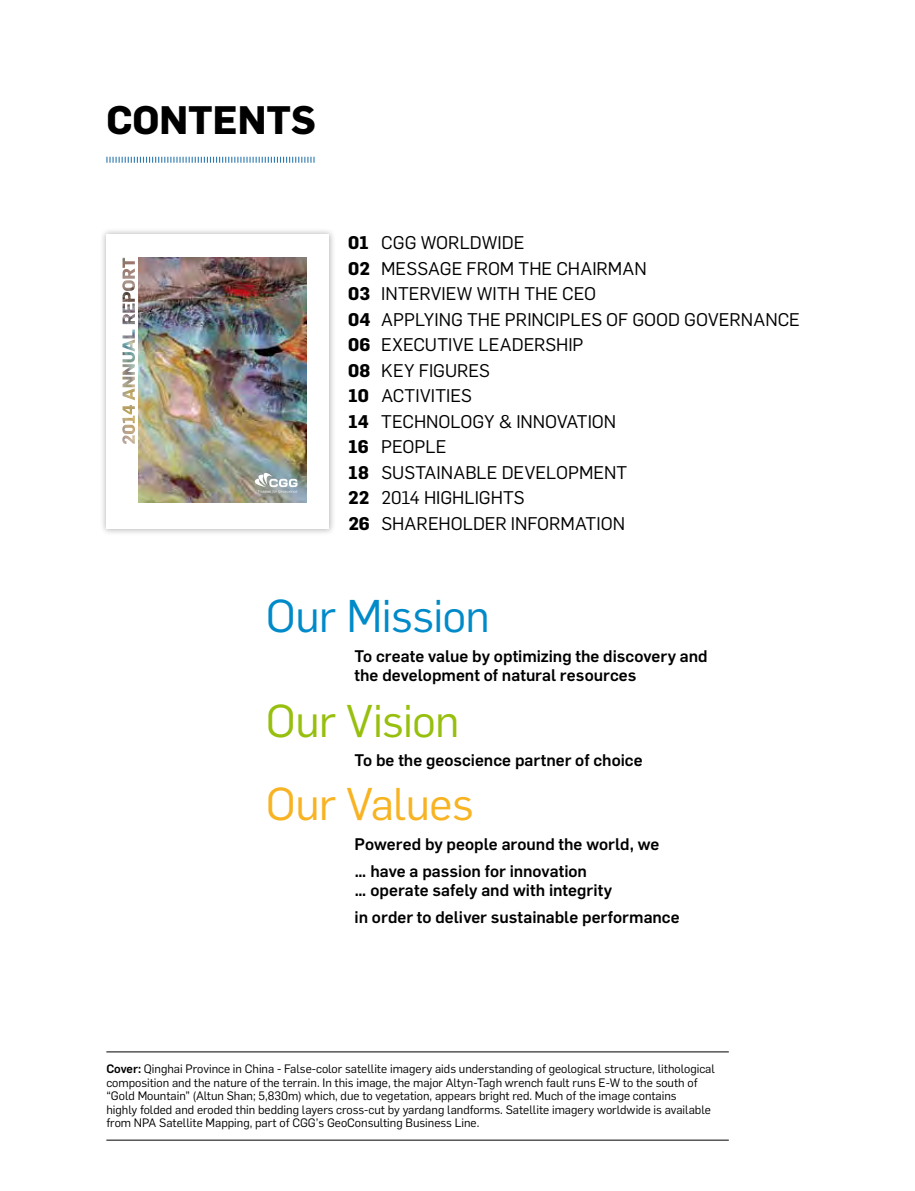
<style>
.page{position:relative;width:915px;height:1191px;background:#fff}
.page>*{position:absolute;margin:0;border:0;box-sizing:border-box;transform-origin:0 0}
.t1{font:45px "Flama";letter-spacing:-.015em;color:#008ac9}
.t2{font:45px "Flama";letter-spacing:-.015em;color:#97bf0d}
.t3{font:45px "Flama";letter-spacing:-.015em;color:#f8b322}
.t4{font:700 39px "Flama";color:#000}
.t5{font:18px/25.5px "Flama";color:#000}
.t6{font:500 16.5px/27.2px "Flama";color:#000}
.t7{font:12px/13.5px "Flama";color:#000}
.s1{font-weight:700}
.s2{font-weight:500}
</style>
<div class="page">
<svg style="left:106px;top:157px;width:208px;height:6px"></svg>
<div style="left:100px;top:228px;width:236px;height:308px;background:#000;opacity:.3"></div>
<div style="left:106px;top:235px;width:223px;height:294px;background:#fff"></div>
<img style="left:139px;top:258px;width:168px;height:244px">
<img style="left:122px;top:258px;width:13px;height:186px">
<svg style="left:254px;top:473px;width:43px;height:20px"></svg>
<hr style="left:106px;top:1051px;width:622px;height:1px;background:#000">
<hr style="left:106px;top:1139px;width:622px;height:1px;background:#000">
<h2 class="t4" style="left:106px;top:97px;width:211px">CONTENTS</h2>
<p class="t5" style="left:348px;top:229px;width:453px"><span class="s1">01</span> CGG WORLDWIDE<br><span class="s1">02</span> MESSAGE FROM THE CHAIRMAN<br><span class="s1">03</span> INTERVIEW WITH THE CEO<br><span class="s1">04</span> APPLYING THE PRINCIPLES OF GOOD GOVERNANCE<br><span class="s1">06</span> EXECUTIVE LEADERSHIP<br><span class="s1">08</span> KEY FIGURES<br><span class="s1">10</span> ACTIVITIES<br><span class="s1">14</span> TECHNOLOGY &amp; INNOVATION<br><span class="s1">16</span> PEOPLE<br><span class="s1">18</span> SUSTAINABLE DEVELOPMENT<br><span class="s1">22</span> 2014 HIGHLIGHTS<br><span class="s1">26</span> SHAREHOLDER INFORMATION</p>
<h1 class="t1" style="left:266px;top:582px;width:225px">Our Mission</h1>
<h3 class="t6" style="left:354px;top:645px;width:354px;line-height:19.5px">To create value by optimizing the discovery and the development of natural resources</h3>
<h1 class="t2" style="left:266px;top:687px;width:195px">Our Vision</h1>
<h3 class="t6" style="left:354px;top:745px;width:289px">To be the geoscience partner of choice</h3>
<h1 class="t3" style="left:266px;top:769px;width:209px">Our Values</h1>
<h3 class="t6" style="left:354px;top:829px;width:306px">Powered by people around the world, we … have a passion for innovation</h3>
<h3 class="t6" style="left:354px;top:876px;width:326px">… operate safely and with integrity<br>in order to deliver sustainable performance</h3>
<p class="t7" style="left:106px;top:1061px;width:610px"><span class="s2">Cover:</span> Qinghai Province in China - False-color satellite imagery aids understanding of geological structure, lithological composition and the nature of the terrain. In this image, the major Altyn-Tagh wrench fault runs E-W to the south of “Gold Mountain” (Altun Shan; 5,830m) which, due to vegetation, appears bright red. Much of the image contains<br>highly folded and eroded thin bedding layers cross-cut by yardang landforms. Satellite imagery worldwide is available from NPA Satellite Mapping, part of CGG’s GeoConsulting Business Line.</p>
</div>
